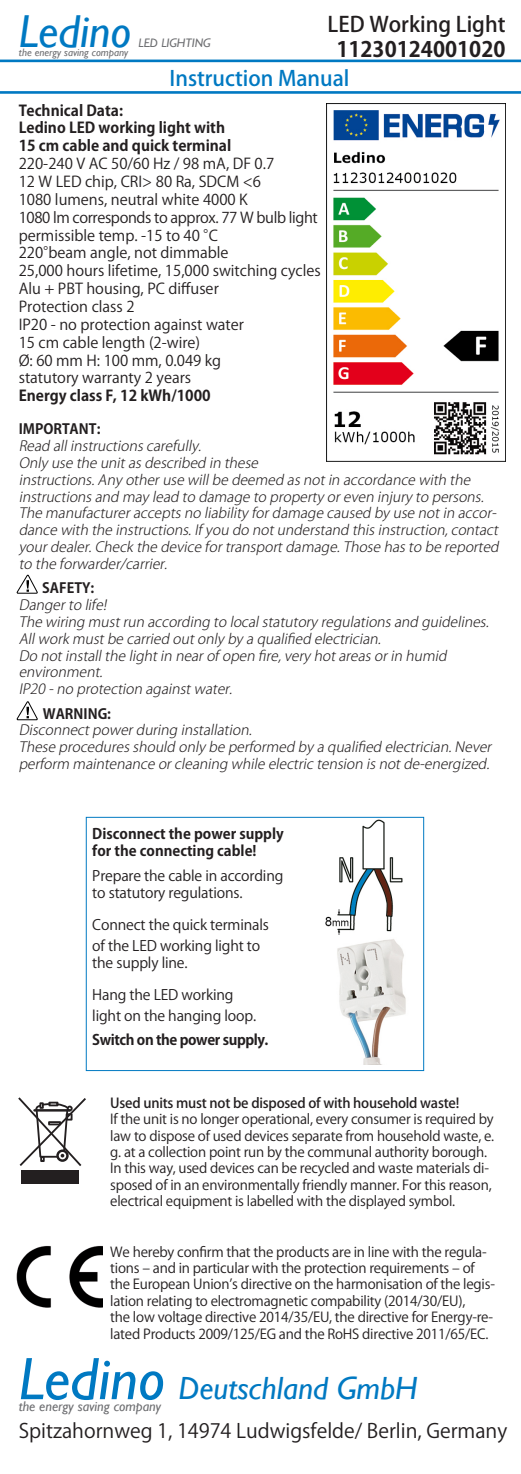
<style>
.page{position:relative;width:521px;height:1474px;background:#fff}
.page>*{position:absolute;margin:0;border:0;box-sizing:border-box;transform-origin:0 0}
.t1{font:italic 46.2px "Gill Sans";color:#0079c2}
.t2{font:italic 32.02px "Gill Sans";color:#0079c2}
.t3{font:500 21.18px "Koz Go Pro";color:#231f20}
.t4{font:700 21.18px "Koz Go Pro";color:#231f20}
.t5{font:500 21px "Koz Go Pro";color:#0079c2}
.t6{font:19.78px "Koz Go Pro";color:#231f20}
.t7{font:14.88px/17.8px "Koz Go Pro";color:#231f20}
.t8{font:700 14.88px/17.8px "Koz Go Pro";color:#231f20}
.t9{font:14.35px/17.5px "Koz Go Pro";letter-spacing:-.01em;color:#231f20}
.t10{font:700 14.35px/17.5px "Koz Go Pro";color:#231f20}
.t11{font:700 14.35px "Koz Go Pro";letter-spacing:-.03em;color:#231f20}
.t12{font:italic 300 14px/16.8px "Koz Go Pro";color:#231f20}
.t13{font:700 14px "Koz Go Pro";color:#231f20}
.t14{font:italic 14px "Gill Sans";color:#6c6d70}
.t15{font:13.65px/16.4px "Koz Go Pro";letter-spacing:-.015em;color:#231f20}
.t16{font:500 13.65px "Koz Go Pro";letter-spacing:-.015em;color:#231f20}
.t17{font:italic 12.25px "Gill Sans";color:#6c6d70}
.t18{font:italic 10.85px "Gill Sans";color:#6c6d70}
.s1{font-size:60.2px}
</style>
<div class="page">
<hr style="left:0;top:60px;width:521px;height:2px;background:#0079c2">
<hr style="left:0;top:91px;width:521px;height:3px;background:#0079c2">
<img style="left:16px;top:1245px;width:87px;height:63px">
<svg style="left:19px;top:1097px;width:67px;height:69px"></svg>
<div style="left:22px;top:1170px;width:57px;height:14px;background:#231f20"></div>
<svg style="left:17px;top:574px;width:21px;height:20px"></svg>
<svg style="left:17px;top:701px;width:21px;height:19px"></svg>
<img style="left:327px;top:104px;width:178px;height:357px">
<img style="left:337px;top:939px;width:69px;height:125px">
<img style="left:325px;top:817px;width:100px;height:117px">
<div style="left:86px;top:817px;width:338px;height:254px;border:1px solid #0079c2"></div>
<h1 class="t1" style="left:19px;top:5px;width:114px">Ledino</h1>
<p class="t18" style="left:19px;top:47px;width:111px">the energy saving company</p>
<h3 class="t3" style="left:327px;top:10px;width:179px">LED Working Light</h3>
<h3 class="t4" style="left:336px;top:36px;width:171px">11230124001020</h3>
<h3 class="t5" style="left:170px;top:64px;width:181px">Instruction Manual</h3>
<p class="t17" style="left:139px;top:36px;width:74px">LED LIGHTING</p>
<p class="t8" style="left:19px;top:102px;width:214px">Technical Data:<br>Ledino LED working light with<br>15 cm cable and quick terminal</p>
<p class="t7" style="left:19px;top:155px;width:304px">220-240 V AC 50/60 Hz / 98 mA, DF 0.7<br>12 W LED chip, CRI&gt; 80 Ra, SDCM &lt;6<br>1080 lumens, neutral white 4000 K<br>1080 lm corresponds to approx. 77 W bulb light permissible temp. -15 to 40 °C<br>220°beam angle, not dimmable<br>25,000 hours lifetime, 15,000 switching cycles<br>Alu + PBT housing, PC diffuser<br>Protection class 2<br>IP20 - no protection against water<br>15 cm cable length (2-wire)<br>Ø: 60 mm H: 100 mm, 0.049 kg<br>statutory warranty 2 years</p>
<p class="t8" style="left:19px;top:388px;width:194px">Energy class F, 12 kWh/1000</p>
<p class="t13" style="left:19px;top:420px;width:83px">IMPORTANT:</p>
<p class="t12" style="left:19px;top:438px;width:485px">Read allinstructionscarefully.<br>Only use the unitasdescribed in these<br>instructions.Any otheruse willbe deemed asnotin accordance with the instructionsand may lead to damage to property oreven injury to persons.<br>The manufactureracceptsno liability fordamage caused by use notin accor&shy;dance with the instructions.If you do notunderstand thisinstruction,contact yourdealer.Check the device fortransportdamage.Those hasto be reported to the forwarder/carrier.</p>
<p class="t13" style="left:42px;top:579px;width:53px">SAFETY:</p>
<p class="t12" style="left:19px;top:596px;width:474px">Dangerto life!<br>The wiring mustrun according to localstatutory regulationsand guidelines.<br>Allwork mustbe carried outonly by a qualified electrician.<br>Do notinstallthe lightin nearof open fire,very hotareasorin humid environment.<br>IP20 -no protection againstwater.</p>
<p class="t13" style="left:43px;top:704px;width:70px">WARNING:</p>
<p class="t12" style="left:19px;top:722px;width:477px">Disconnectpowerduring installation.<br>These proceduresshould only be performed by a qualified electrician.Never perform maintenance orcleaning while electric tension isnotde-energized.</p>
<p class="t10" style="left:92px;top:825px;width:193px">Disconnect the power supply for the connecting cable!</p>
<p class="t9" style="left:92px;top:867px;width:193px">Prepare the cable in according to statutory regulations.</p>
<p class="t9" style="left:92px;top:914px;width:178px;line-height:21px">Connect the quick terminals of the LED working light to</p>
<p class="t9" style="left:92px;top:947px;width:143px;line-height:31.5px">the supply line.<br>Hang the LED working</p>
<p class="t9" style="left:92px;top:1007px;width:165px">light on the hanging loop.</p>
<p class="t11" style="left:92px;top:1030px;width:177px">Switch on the power supply.</p>
<p class="t16" style="left:110px;top:1093px;width:351px">Used units must not be disposed of with household waste!</p>
<p class="t15" style="left:110px;top:1111px;width:385px">If the unit is no longer operational, every consumer is required by law to dispose of used devices separate from household waste, e. g. at a collection point run by the communal authority borough.<br>In this way, used devices can be recycled and waste materials di&shy;sposed of in an environmentally friendly manner. For this reason, electrical equipment is labelled with the displayed symbol.</p>
<p class="t15" style="left:110px;top:1243px;width:386px">We hereby confirm that the products are in line with the regula&shy;tions – and in particular with the protection requirements – of the European Union’s directive on the harmonisation of the legis&shy;lation relating to electromagnetic compability (2014/30/EU),<br>the low voltage directive 2014/35/EU, the directive for Energy-re&shy;lated Products 2009/125/EG and the RoHS directive 2011/65/EC.</p>
<h2 class="t2" style="left:19px;top:1369px;width:400px"><span class="s1">Ledino</span> Deutschland GmbH</h2>
<p class="t14" style="left:19px;top:1398px;width:144px">the energy saving company</p>
<h3 class="t6" style="left:19px;top:1418px;width:490px">Spitzahornweg 1, 14974 Ludwigsfelde/ Berlin, Germany</h3>
</div>
